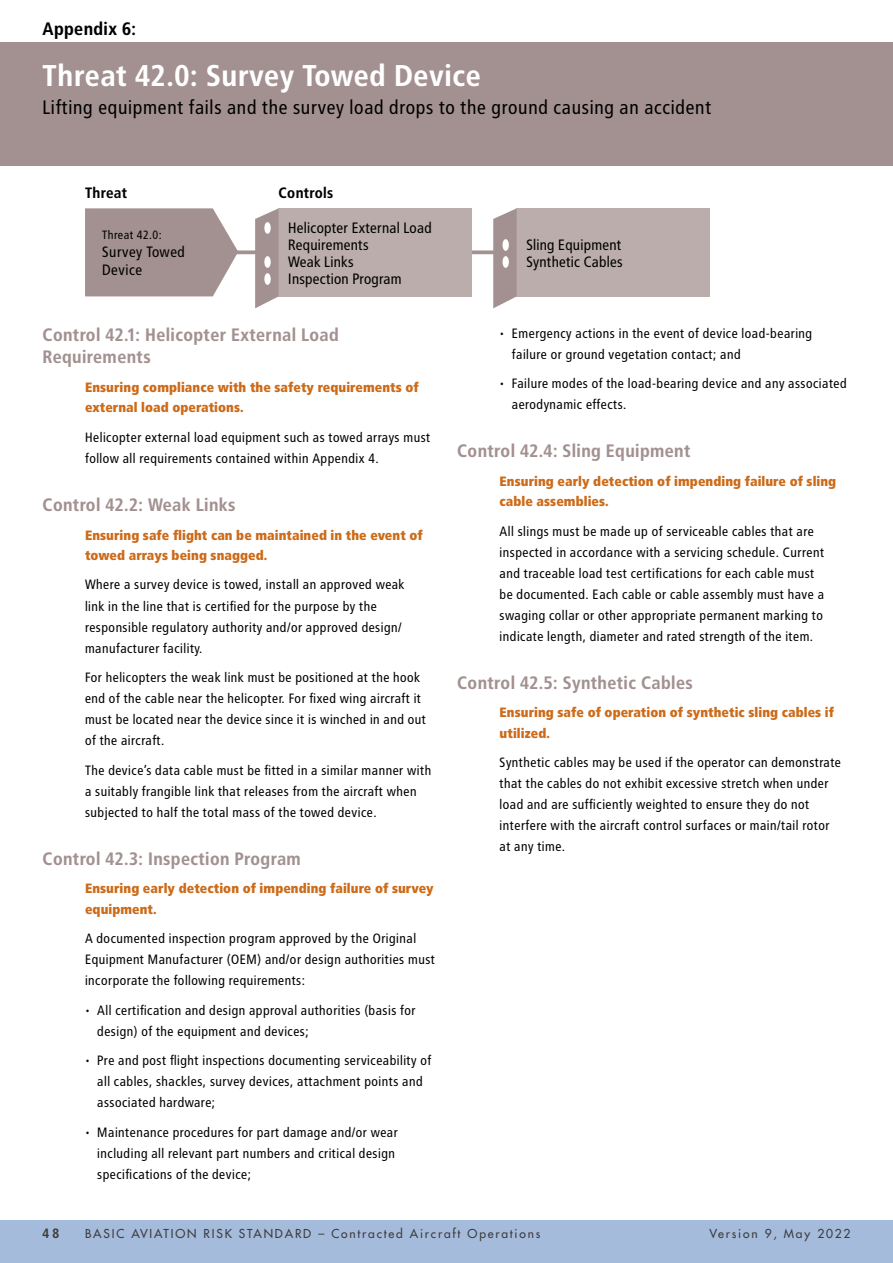
<style>
.page{position:relative;width:893px;height:1263px;background:#fff}
.page>*{position:absolute;margin:0;border:0;box-sizing:border-box;transform-origin:0 0}
.t1{font:700 30px "Transit";color:#fff}
.t2{font:19.5px "Transit";color:#000}
.t3{font:700 18px/22.5px "Transit";color:#a29190}
.t4{font:700 18px "Transit";color:#000}
.t5{font:15px/17.1px "Transit";letter-spacing:-.02em;color:#000}
.t6{font:15px/18px "Transit";color:#000}
.t7{font:700 15px "Transit";color:#000}
.t8{font:13.5px/21px "Transit";color:#000}
.t9{font:900 13.5px/20.2px "Transit";color:#cc6b19}
.t10{font:700 13.5px "Transit";color:#3d3c3d}
.t11{font:12px "Futura";letter-spacing:.15em;color:#3d3c3d}
.t12{font:12px "Transit";color:#000}
</style>
<div class="page">
<div style="left:0;top:1220px;width:893px;height:43px;background:#a5bbdb"></div>
<svg style="left:238px;top:250px;width:255px;height:4px"></svg>
<svg style="left:85px;top:208px;width:153px;height:88px;background:#a99998"></svg>
<div style="left:279px;top:208px;width:193px;height:88px;background:#baadab"></div>
<div style="left:517px;top:208px;width:193px;height:88px;background:#baadab"></div>
<svg style="left:255px;top:208px;width:24px;height:100px;background:#ae9f9e"></svg>
<svg style="left:493px;top:208px;width:24px;height:100px;background:#ae9f9e"></svg>
<div style="left:264px;top:222px;width:7px;height:12px;background:#fff;border-radius:50%"></div>
<div style="left:264px;top:256px;width:7px;height:12px;background:#fff;border-radius:50%"></div>
<div style="left:264px;top:273px;width:7px;height:12px;background:#fff;border-radius:50%"></div>
<div style="left:502px;top:239px;width:7px;height:12px;background:#fff;border-radius:50%"></div>
<div style="left:502px;top:256px;width:7px;height:12px;background:#fff;border-radius:50%"></div>
<div style="left:0;top:43px;width:893px;height:123px;background:#a29190"></div>
<h3 class="t4" style="left:43px;top:18px;width:95px">Appendix 6:</h3>
<h1 class="t1" style="left:43px;top:58px;width:440px">Threat 42.0: Survey Towed Device</h1>
<h2 class="t2" style="left:43px;top:96px;width:671px">Lifting equipment fails and the survey load drops to the ground causing an accident</h2>
<p class="t7" style="left:85px;top:184px;width:44px">Threat</p>
<p class="t7" style="left:279px;top:184px;width:57px">Controls</p>
<p class="t12" style="left:102px;top:228px;width:62px">Threat 42.0:</p>
<p class="t6" style="left:102px;top:243px;width:85px">Survey Towed<br>Device</p>
<p class="t5" style="left:288px;top:219px;width:146px">Helicopter External Load<br>Requirements<br>Weak Links<br>Inspection Program</p>
<h3 class="t3" style="left:43px;top:323px;width:298px">Control 42.1: Helicopter External Load<br>Requirements</h3>
<p class="t9" style="left:85px;top:377px;width:335px">Ensuring compliance with the safety requirements of external load operations.</p>
<p class="t8" style="left:85px;top:427px;width:347px">Helicopter external load equipment such as towed arrays must follow all requirements contained within Appendix 4.</p>
<h3 class="t3" style="left:43px;top:493px;width:195px">Control 42.2: Weak Links</h3>
<p class="t9" style="left:85px;top:525px;width:339px">Ensuring safe flight can be maintained in the event of towed arrays being snagged.</p>
<p class="t8" style="left:85px;top:574px;width:321px">Where a survey device is towed, install an approved weak link in the line that is certified for the purpose by the responsible regulatory authority and/or approved design/ manufacturer facility.</p>
<p class="t8" style="left:85px;top:667px;width:343px">For helicopters the weak link must be positioned at the hook end of the cable near the helicopter. For fixed wing aircraft it must be located near the device since it is winched in and out of the aircraft.</p>
<p class="t8" style="left:85px;top:759px;width:348px">The device’s data cable must be fitted in a similar manner with a suitably frangible link that releases from the aircraft when subjected to half the total mass of the towed device.</p>
<h3 class="t3" style="left:43px;top:847px;width:260px">Control 42.3: Inspection Program</h3>
<p class="t9" style="left:85px;top:878px;width:350px">Ensuring early detection of impending failure of survey equipment.</p>
<p class="t8" style="left:85px;top:928px;width:352px">A documented inspection program approved by the Original<br>Equipment Manufacturer (OEM) and/or design authorities must incorporate the following requirements:</p>
<p class="t8" style="left:97px;top:999px;width:320px;text-indent:-12px">• All certification and design approval authorities (basis for design) of the equipment and devices;</p>
<p class="t8" style="left:97px;top:1050px;width:336px;text-indent:-12px">• Pre and post flight inspections documenting serviceability of all cables, shackles, survey devices, attachment points and associated hardware;</p>
<p class="t8" style="left:97px;top:1121px;width:302px;text-indent:-12px">• Maintenance procedures for part damage and/or wear including all relevant part numbers and critical design specifications of the device;</p>
<p class="t5" style="left:526px;top:236px;width:98px">Sling Equipment<br>Synthetic Cables</p>
<p class="t8" style="left:512px;top:322px;width:302px;text-indent:-12px">• Emergency actions in the event of device load-bearing failure or ground vegetation contact; and</p>
<p class="t8" style="left:512px;top:373px;width:337px;text-indent:-12px">• Failure modes of the load-bearing device and any associated aerodynamic effects.</p>
<h3 class="t3" style="left:457px;top:440px;width:235px">Control 42.4: Sling Equipment</h3>
<p class="t9" style="left:500px;top:471px;width:338px">Ensuring early detection of impending failure of sling cable assemblies.</p>
<p class="t8" style="left:500px;top:520px;width:326px">All slings must be made up of serviceable cables that are inspected in accordance with a servicing schedule. Current and traceable load test certifications for each cable must be documented. Each cable or cable assembly must have a swaging collar or other appropriate permanent marking to indicate length, diameter and rated strength of the item.</p>
<h3 class="t3" style="left:457px;top:671px;width:237px">Control 42.5: Synthetic Cables</h3>
<p class="t9" style="left:500px;top:702px;width:336px">Ensuring safe of operation of synthetic sling cables if utilized.</p>
<p class="t8" style="left:500px;top:752px;width:343px">Synthetic cables may be used if the operator can demonstrate that the cables do not exhibit excessive stretch when under load and are sufficiently weighted to ensure they do not interfere with the aircraft control surfaces or main/tail rotor at any time.</p>
<p class="t10" style="left:43px;top:1225px;width:18px">48</p>
<p class="t11" style="left:85px;top:1226px;width:457px">BASIC AVIATION RISK STANDARD – Contracted Aircraft Operations</p>
<p class="t11" style="left:710px;top:1226px;width:142px">Version 9, May 2022</p>
</div>
